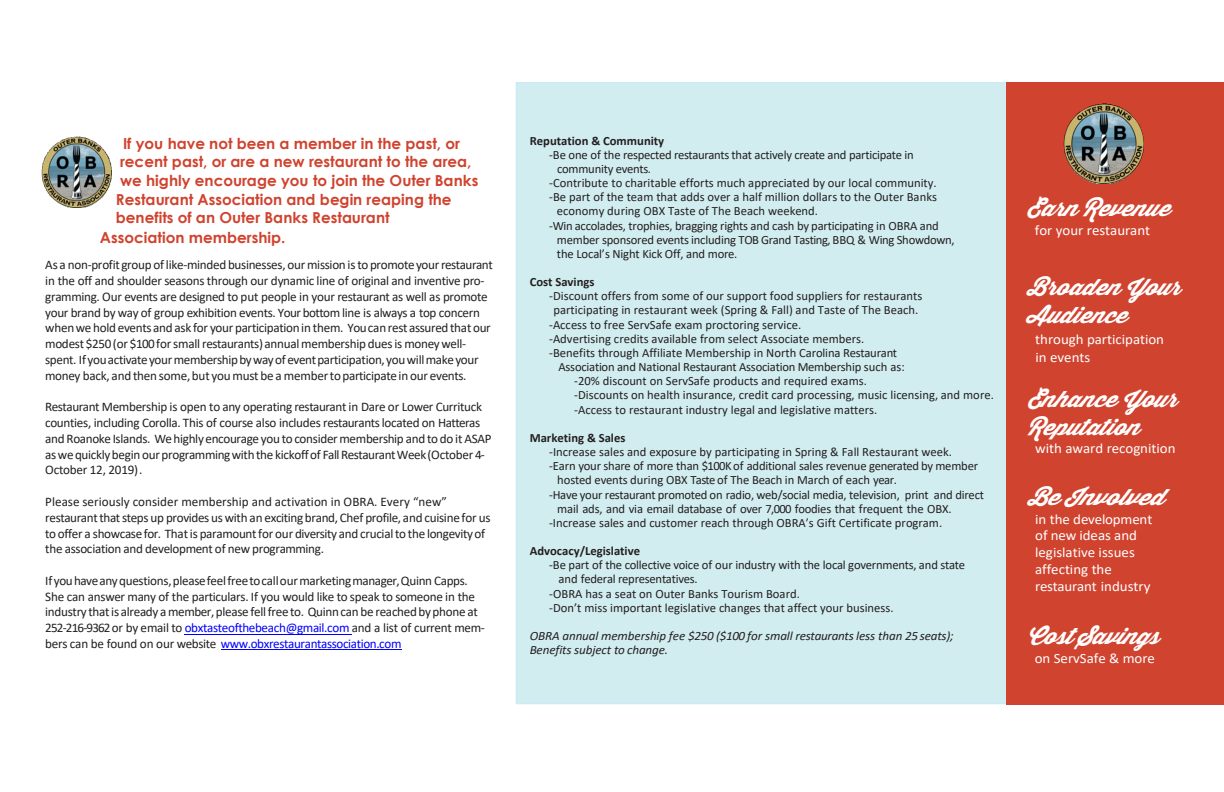
<style>
.page{position:relative;width:1224px;height:792px;background:#fff}
.page>*{position:absolute;margin:0;border:0;box-sizing:border-box;transform-origin:0 0}
.t1{font:italic 22.2px/28px "Thirsty Script Extrabold Demo";color:#fff}
.t2{font:italic 22.2px "Thirsty Script Extrabold Demo";color:#fff;scale:1.04 1}
.t3{font:700 15.2px "Century Gothic";color:#d0432f}
.t4{font:14.2px/16.9px "Calibri";color:#fff;scale:1.05 1}
.t5{font:13.1px/15.7px "Calibri";letter-spacing:-.025em;color:#231f20}
.t6{font:12.6px "Calibri";letter-spacing:-.005em;color:#231f20}
.t7{font:italic 12.6px/14.2px "Calibri";letter-spacing:-.015em;color:#231f20;scale:1.04 1}
.t8{font:700 12.6px "Calibri";color:#231f20}
.s1{color:#00f}
</style>
<div class="page">
<div style="left:516px;top:83px;width:490px;height:621px;background:#d2edf0"></div>
<div style="left:1006px;top:82px;width:218px;height:623px;background:#d0432f"></div>
<img style="left:1063px;top:104px;width:80px;height:79px">
<hr style="left:185px;top:634px;width:167px;height:1px;background:#00f">
<hr style="left:221px;top:649px;width:180px;height:1px;background:#00f">
<img style="left:41px;top:137px;width:71px;height:71px">
<p class="t3" style="left:123px;top:132px;width:338px">If you have not been a member in the past, or</p>
<p class="t3" style="left:120px;top:150px;width:353px">recent past, or are a new restaurant to the area,</p>
<p class="t3" style="left:120px;top:169px;width:360px">we highly encourage you to join the Outer Banks</p>
<p class="t3" style="left:116px;top:188px;width:337px">Restaurant Association and begin reaping the</p>
<p class="t3" style="left:116px;top:206px;width:275px">benefits of an Outer Banks Restaurant</p>
<p class="t3" style="left:100px;top:226px;width:187px">Association membership.</p>
<p class="t5" style="left:45px;top:257px;width:449px">As a non-profit groupof like-minded businesses,our missionis topromoteyourrestaurant in the off and shoulder seasons through our dynamic line of original and inventive pro&shy;gramming. Our events are designed to put people in your restaurant as well as promote your brand by way of group exhibition events. Your bottom line is always a top concern whenwehold eventsand ask for yourparticipationin them. Youcan rest assuredthat our modest $250(or $100for small restaurants) annual membership dues is moneywell&shy;spent. Ifyouactivateyourmembershipbywayofeventparticipation,youwillmakeyour money back, and then some,but youmust be a membertoparticipate in our events.</p>
<p class="t5" style="left:45px;top:399px;width:448px">Restaurant Membership is open to any operating restaurant in Dare or Lower Currituck counties, including Corolla. This of course also includes restaurants located on Hatteras and RoanokeIslands. Wehighlyencourage you toconsider membership and todo it ASAP aswequicklybeginourprogrammingwiththe kickoffof FallRestaurantWeek(October 4- October 12, 2019) .</p>
<p class="t5" style="left:45px;top:494px;width:447px">Please seriously consider membership and activation in OBRA. Every “new” restaurantthatstepsup providesus with an excitingbrand,Chef profile, and cuisine for us tooffer a showcase for. That is paramountfor our diversity and crucial to the longevityof the association and development of new programming.</p>
<p class="t5" style="left:45px;top:572px;width:441px">Ifyouhaveanyquestions,pleasefeelfreetocallourmarketingmanager,Quinn Capps.<br>She can answer many of the particulars. If you would like to speak to someone in the industry thatis already a member,pleasefellfree to. Quinncanbe reachedbyphoneat 252-216-9362 or by email to <span class="s1">obxtasteofthebeach@gmail.com</span> and a list of current mem&shy;bers can be found on our website <span class="s1">www.obxrestaurantassociation.com</span></p>
<p class="t8" style="left:530px;top:132px;width:136px">Reputation &amp; Community</p>
<p class="t6" style="left:549px;top:146px;width:366px">-Be one of the respected restaurants that actively create and participate in</p>
<p class="t6" style="left:557px;top:160px;width:96px">community events.</p>
<p class="t6" style="left:549px;top:174px;width:389px">-Contribute to charitable efforts much appreciated by our local community.</p>
<p class="t6" style="left:549px;top:189px;width:389px">-Be part of the team that adds over a half million dollars to the Outer Banks</p>
<p class="t6" style="left:557px;top:203px;width:263px">economy during OBX Taste of The Beach weekend.</p>
<p class="t6" style="left:549px;top:217px;width:391px">-Win accolades, trophies, bragging rights and cash by participating in OBRA and</p>
<p class="t6" style="left:557px;top:231px;width:399px">member sponsored events including TOB Grand Tasting, BBQ &amp; Wing Showdown,</p>
<p class="t6" style="left:557px;top:245px;width:182px">the Local’s Night Kick Off, and more.</p>
<p class="t8" style="left:530px;top:273px;width:66px">Cost Savings</p>
<p class="t6" style="left:549px;top:287px;width:375px">-Discount offers from some of our support food suppliers for restaurants</p>
<p class="t6" style="left:554px;top:301px;width:366px">participating in restaurant week (Spring &amp; Fall) and Taste of The Beach.</p>
<p class="t6" style="left:549px;top:316px;width:254px">-Access to free ServSafe exam proctoring service.</p>
<p class="t6" style="left:549px;top:330px;width:317px">-Advertising credits available from select Associate members.</p>
<p class="t6" style="left:549px;top:344px;width:350px">-Benefits through Affiliate Membership in North Carolina Restaurant</p>
<p class="t6" style="left:559px;top:358px;width:348px">Association and National Restaurant Association Membership such as:</p>
<p class="t6" style="left:574px;top:372px;width:294px">-20% discount on ServSafe products and required exams.</p>
<p class="t6" style="left:574px;top:386px;width:421px">-Discounts on health insurance, credit card processing, music licensing, and more.</p>
<p class="t6" style="left:574px;top:401px;width:305px">-Access to restaurant industry legal and legislative matters.</p>
<p class="t8" style="left:530px;top:429px;width:97px">Marketing &amp; Sales</p>
<p class="t6" style="left:549px;top:443px;width:404px">-Increase sales and exposure by participating in Spring &amp; Fall Restaurant week.</p>
<p class="t6" style="left:549px;top:457px;width:431px">-Earn your share of more than $100K of additional sales revenue generated by member</p>
<p class="t6" style="left:557px;top:471px;width:341px">hosted events during OBX Taste of The Beach in March of each year.</p>
<p class="t6" style="left:549px;top:486px;width:436px">-Have your restaurant promoted on radio, web/social media, television, print and direct</p>
<p class="t6" style="left:557px;top:500px;width:396px">mail ads, and via email database of over 7,000 foodies that frequent the OBX.</p>
<p class="t6" style="left:549px;top:514px;width:395px">-Increase sales and customer reach through OBRA’s Gift Certificate program.</p>
<p class="t8" style="left:530px;top:542px;width:112px">Advocacy/Legislative</p>
<p class="t6" style="left:549px;top:556px;width:417px">-Be part of the collective voice of our industry with the local governments, and state</p>
<p class="t6" style="left:559px;top:570px;width:141px">and federal representatives.</p>
<p class="t6" style="left:549px;top:585px;width:252px">-OBRA has a seat on Outer Banks Tourism Board.</p>
<p class="t6" style="left:549px;top:599px;width:346px">-Don’t miss important legislative changes that affect your business.</p>
<p class="t7" style="left:530px;top:628px;width:409px">OBRA annual membership fee $250 ($100 for small restaurants less than 25 seats);<br>Benefits subject to change.</p>
<h1 class="t1" style="left:1027px;top:194px;width:155px">EarnRevenue</h1>
<p class="t4" style="left:1035px;top:222px;width:111px">for your restaurant</p>
<h1 class="t1" style="left:1027px;top:273px;width:166px">BroadenYour<br>Audience</h1>
<p class="t4" style="left:1035px;top:330px;width:124px;line-height:18px">through participation in events</p>
<h1 class="t1" style="left:1027px;top:385px;width:162px">EnhanceYour<br>Reputation</h1>
<p class="t4" style="left:1035px;top:440px;width:135px">with award recognition</p>
<h1 class="t2" style="left:1027px;top:480px;width:144px">BeInvolved</h1>
<p class="t4" style="left:1035px;top:510px;width:113px">in the development of new ideas and legislative issues affecting the restaurant industry</p>
<h1 class="t1" style="left:1027px;top:622px;width:144px">Cost Savings</h1>
<p class="t4" style="left:1035px;top:649px;width:116px">on ServSafe &amp; more</p>
</div>
